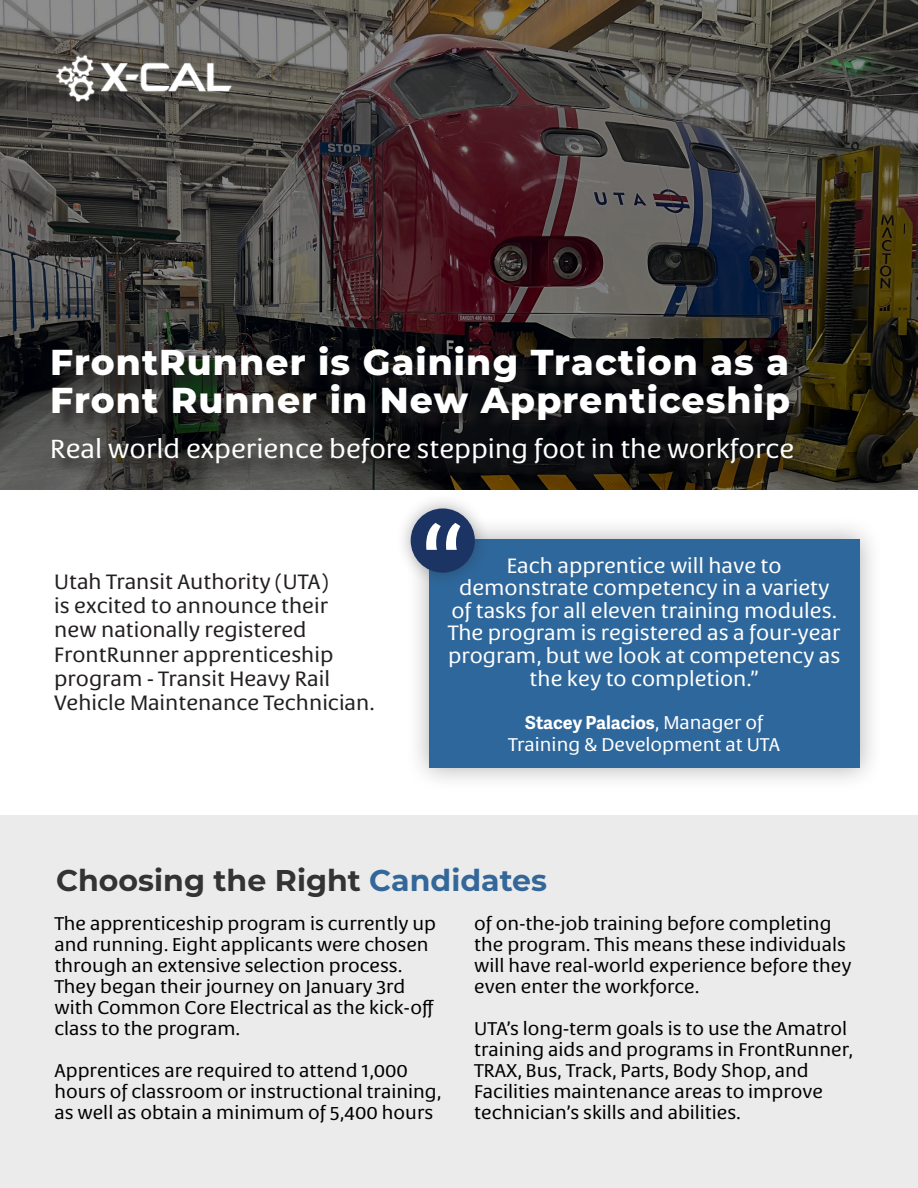
<style>
.page{position:relative;width:918px;height:1188px;background:#fff}
.page>*{position:absolute;margin:0;border:0;box-sizing:border-box;transform-origin:0 0}
.t1{font:105px "Sanserata";color:#fff}
.t2{font:800 36px "Montserrat";letter-spacing:.03em;color:#fff}
.M_B_S_22_L{font:700 30px "Montserrat";color:#333}
.t3{font:25.5px "Sanserata";color:#fff}
.t4{font:20.25px/22.6px "Sanserata";color:#fff;text-align:center}
.t5{font:20.25px/24.3px "Sanserata";color:#231f20}
.t6{font:18px/21px "Sanserata";color:#000}
.t7{font:18px/21.6px "Sanserata";color:#fff;text-align:center}
.s1{font-family:"Adelle Sans Devanagari";font-weight:700}
.s2{color:#346799}
</style>
<div class="page">
<div style="left:0;top:815px;width:918px;height:373px;background:#ebebeb"></div>
<svg style="left:0;top:0;width:918px;height:489px;background:#463e3b"></svg>
<div style="left:55px;top:349px;width:756px;height:134px;background:#231f20;opacity:.75"></div>
<div style="left:406px;top:517px;width:477px;height:274px;background:#231f20;opacity:.36"></div>
<div style="left:429px;top:540px;width:430px;height:228px;background:#2e679b"></div>
<div style="left:395px;top:493px;width:95px;height:95px;background:#231f20;opacity:.36"></div>
<div style="left:411px;top:508px;width:64px;height:65px;background:#1b3463;border-radius:50%"></div>
<img style="left:56px;top:54px;width:176px;height:49px">
<p class="t2" style="left:50px;top:336px;width:740px">FrontRunner is Gaining Traction as a</p>
<p class="t2" style="left:50px;top:374px;width:741px">Front Runner in New Apprenticeship</p>
<p class="t3" style="left:50px;top:433px;width:745px">Real world experience before stepping foot in the workforce</p>
<p class="t5" style="left:54px;top:570px;width:322px">Utah Transit Authority (UTA)<br>is excited to announce their new nationally registered<br>FrontRunner apprenticeship program - Transit Heavy Rail<br>Vehicle Maintenance Technician.</p>
<p class="t1" style="left:422px;top:500px;width:45px">“</p>
<p class="t4" style="left:448px;top:555px;width:394px">Each apprentice will have to demonstrate competency in a variety of tasks for all eleven training modules.<br>The program is registered as a four-year program, but we look at competency as the key to completion.”</p>
<p class="t7" style="left:508px;top:713px;width:274px"><span class="s1">Stacey Palacios</span>, Manager of<br>Training &amp; Development at UTA</p>
<p class="M_B_S_22_L" style="left:56px;top:858px;width:493px">Choosing the Right <span class="s2">Candidates</span></p>
<p class="t6" style="left:54px;top:914px;width:383px">The apprenticeship program is currently up and running. Eight applicants were chosen through an extensive selection process.<br>They began their journey on January 3rd with Common Core Electrical as the kick-off class to the program.</p>
<p class="t6" style="left:54px;top:1061px;width:388px">Apprentices are required to attend 1,000 hours of classroom or instructional training, as well as obtain a minimum of 5,400 hours</p>
<p class="t6" style="left:474px;top:914px;width:379px">of on-the-job training before completing the program. This means these individuals will have real-world experience before they even enter the workforce.</p>
<p class="t6" style="left:474px;top:1019px;width:380px">UTA’s long-term goals is to use the Amatrol training aids and programs in FrontRunner, TRAX, Bus, Track, Parts, Body Shop, and Facilities maintenance areas to improve technician’s skills and abilities.</p>
</div>
